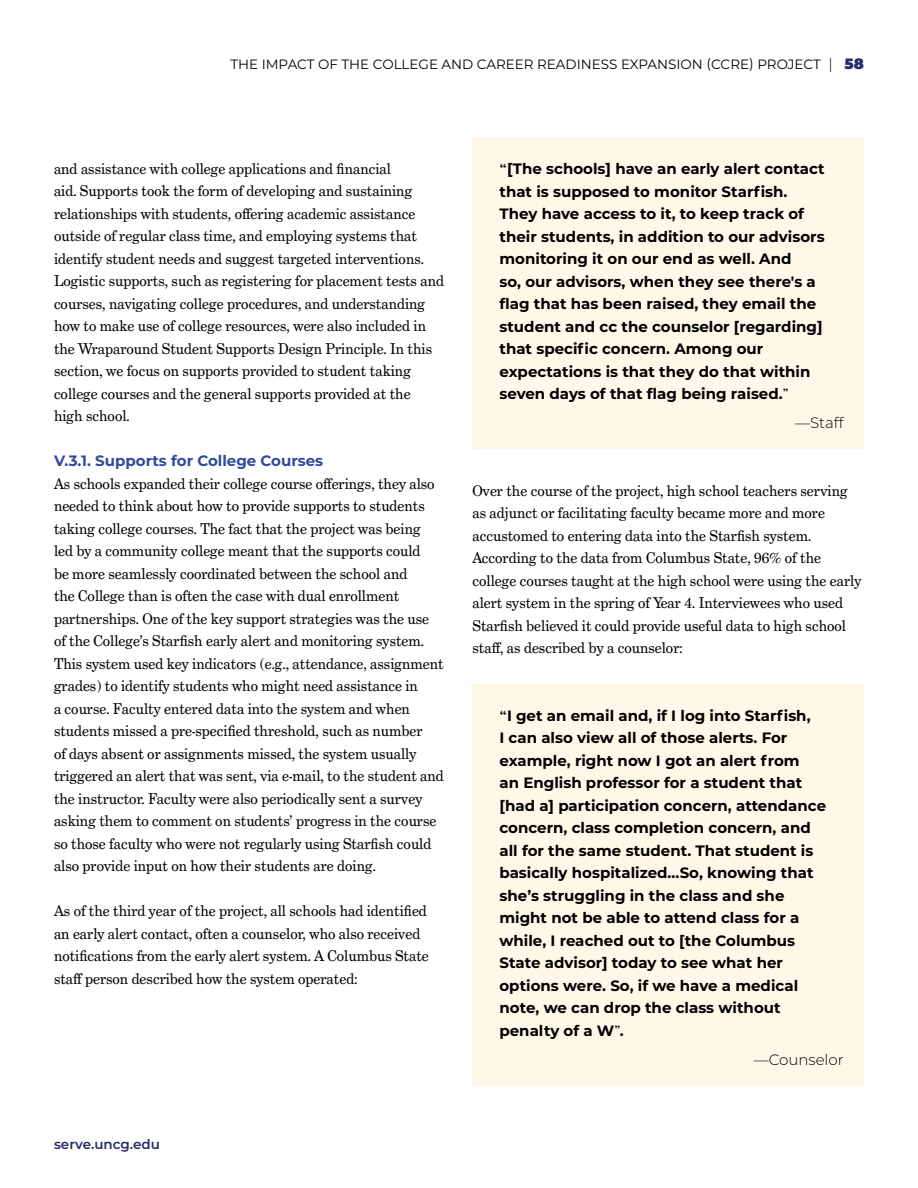
<style>
.page{position:relative;width:918px;height:1188px;background:#fff}
.page>*{position:absolute;margin:0;border:0;box-sizing:border-box;transform-origin:0 0}
.t1{font:15px/22.5px "Grad";color:#000}
.t2{font:700 15px/22.5px "Montserrat";color:#000}
.t3{font:700 15px "Montserrat";color:#314a9f}
.t4{font:300 15px "Montserrat";color:#000}
.t5{font:13.5px "Montserrat";color:#000}
.t6{font:600 13.5px "Montserrat";color:#262d67}
.s1{font-weight:300;font-size:15px}
.s2{font-weight:900;font-size:15px;color:#262d67}
.s3{font-family:"Bookman Std";font-weight:500}
.s4{font-family:"Bookman Std";font-weight:300}
</style>
<div class="page">
<div style="left:472px;top:137px;width:392px;height:312px;background:#fff8e8"></div>
<div style="left:472px;top:684px;width:392px;height:402px;background:#fff8e8"></div>
<p class="t5" style="left:230px;top:54px;width:635px">THE IMPACT OF THE COLLEGE AND CAREER READINESS EXPANSION (CCRE) PROJECT <span class="s1">|</span> <span class="s2">58</span></p>
<p class="t1" style="left:54px;top:158px;width:392px">and assistance with college applications and financial<br>aid. Supports took the form of developing and sustaining relationships with students, offering academic assistance outside of regular class time, and employing systems that identify student needs and suggest targeted interventions.<br>Logistic supports, such as registering for placement tests and courses, navigating college procedures, and understanding how to make use of college resources, were also included in the Wraparound Student Supports Design Principle. In this section, we focus on supports provided to student taking college courses and the general supports provided at the<br>high school.</p>
<p class="t3" style="left:54px;top:450px;width:271px">V.3.1. Supports for College Courses</p>
<p class="t1" style="left:54px;top:473px;width:391px">As schools expanded their college course offerings, they also needed to think about how to provide supports to students taking college courses. The fact that the project was being<br>led by a community college meant that the supports could<br>be more seamlessly coordinated between the school and<br>the College than is often the case with dual enrollment partnerships. One of the key support strategies was the use of the College’s Starfish early alert and monitoring system.<br>This system used key indicators (e.g., attendance, assignment grades) to identify students who might need assistance in<br>a course. Faculty entered data into the system and when students missed a pre-specified threshold, such as number<br>of days absent or assignments missed, the system usually triggered an alert that was sent, via e-mail, to the student and the instructor. Faculty were also periodically sent a survey asking them to comment on students’ progress in the course so those faculty who were not regularly using Starfish could also provide input on how their students are doing.</p>
<p class="t1" style="left:54px;top:900px;width:376px">As of the third year of the project, all schools had identified an early alert contact, often a counselor, who also received notifications from the early alert system. A Columbus State staff person described how the system operated:</p>
<p class="t2" style="left:500px;top:157px;width:327px"><span class="s3">“</span>[The schools] have an early alert contact that is supposed to monitor Starfish.<br>They have access to it, to keep track of their students, in addition to our advisors monitoring it on our end as well. And<br>so, our advisors, when they see there's a flag that has been raised, they email the student and cc the counselor [regarding] that specific concern. Among our expectations is that they do that within seven days of that flag being raised.<span class="s4">”</span></p>
<p class="t4" style="left:795px;top:413px;width:50px">—Staff</p>
<p class="t1" style="left:472px;top:480px;width:390px">Over the course of the project, high school teachers serving as adjunct or facilitating faculty became more and more accustomed to entering data into the Starfish system.<br>According to the data from Columbus State, 96% of the college courses taught at the high school were using the early alert system in the spring of Year 4. Interviewees who used Starfish believed it could provide useful data to high school staff, as described by a counselor:</p>
<p class="t2" style="left:500px;top:704px;width:328px"><span class="s3">“</span>I get an email and, if I log into Starfish,<br>I can also view all of those alerts. For example, right now I got an alert from<br>an English professor for a student that [had a] participation concern, attendance concern, class completion concern, and all for the same student. That student is basically hospitalized…So, knowing that she’s struggling in the class and she might not be able to attend class for a while, I reached out to [the Columbus State advisor] today to see what her options were. So, if we have a medical note, we can drop the class without penalty of a W<span class="s4">”</span>.</p>
<p class="t4" style="left:754px;top:1050px;width:92px">—Counselor</p>
<p class="t6" style="left:54px;top:1135px;width:108px">serve.uncg.edu</p>
</div>
